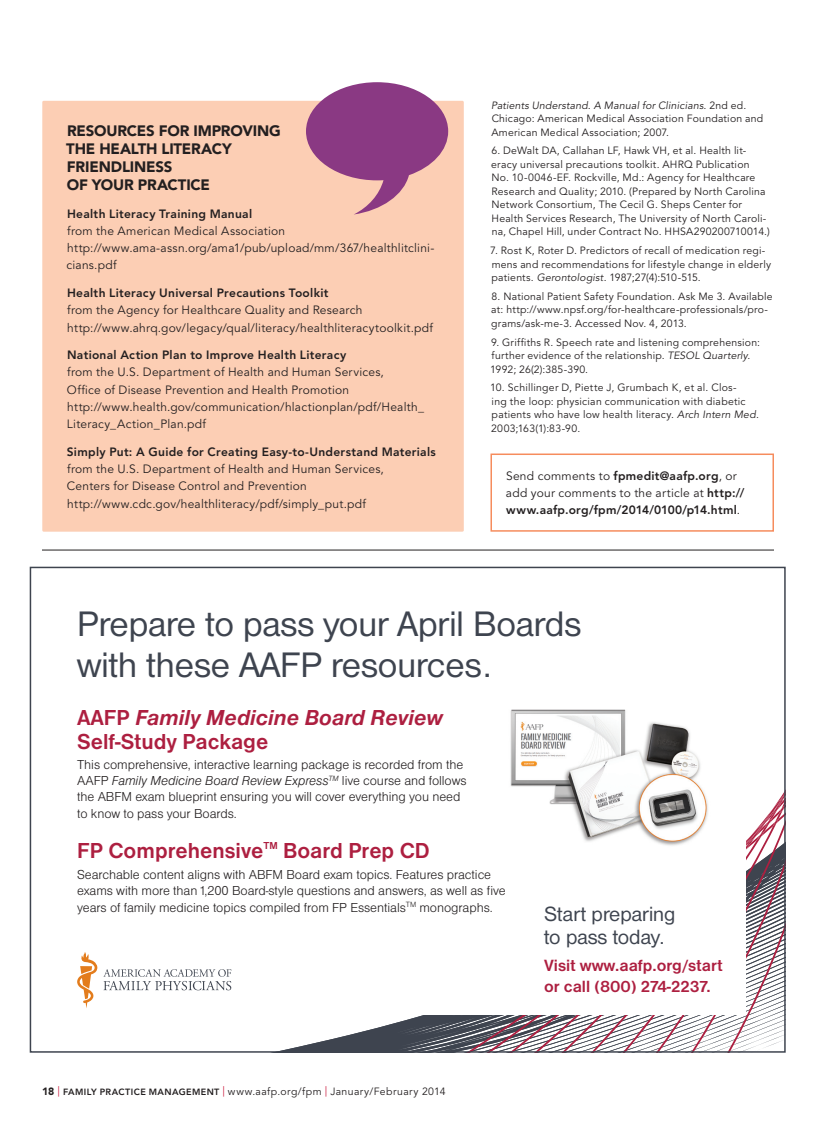
<style>
.page{position:relative;width:837px;height:1134px;background:#fff}
.page>*{position:absolute;margin:0;border:0;box-sizing:border-box;transform-origin:0 0}
.t1{font:36.75px/41.2px "Nimbus San D";color:#3e444f}
.t2{font:italic 700 22.5px/24px "Nimbus San D";color:#ad1f40}
.t3{font:700 22.5px "Nimbus San D";color:#ad1f40}
.t4{font:21.3px/22.5px "Nimbus San D";color:#3e444f}
.t5{font:700 16.8px/21px "Nimbus San D";color:#ad1f40}
.sidebar_head{font:900 15px/18px "Avenir LT Std";letter-spacing:-.01em;color:#231f20}
.t6{font:13.5px/16.2px "Nimbus San D Ligh";letter-spacing:-.005em;color:#231f20}
.sidebar_body{font:12px/17.2px "Avenir LT Std";letter-spacing:.02em;color:#231f20}
.sidebar_body-2{font:800 12px/17.2px "Avenir LT Std";letter-spacing:.02em;color:#231f20}
.refs{font:10.5px/13.5px "Avenir LT Std";letter-spacing:.02em;color:#231f20}
.s1{font-weight:800}
.s2{font-style:italic}
.s3{font-weight:400}
.s4{font-style:normal}
.s5{font-family:"Nimbus San D Ligh Ital"}
.s6{font-weight:900}
.s7{font-family:"Adobe Garamond";color:#c91035}
.s8{font-weight:800;font-size:9px}
</style>
<div class="page">
<div style="left:490px;top:454px;width:284px;height:78px;border:2px solid #f68c5d"></div>
<div style="left:42px;top:101px;width:422px;height:431px;background:#fcceb4;border-radius:2px"></div>
<hr style="left:42px;top:550px;width:732px;height:1px;background:#231f20">
<svg style="left:306px;top:82px;width:142px;height:133px"></svg>
<svg style="left:746px;top:794px;width:37px;height:119px"></svg>
<img style="left:510px;top:709px;width:198px;height:137px">
<svg style="left:77px;top:952px;width:709px;height:101px"></svg>
<p class="sidebar_head" style="left:66px;top:122px;width:216px">RESOURCES FOR IMPROVING<br>THE HEALTH LITERACY<br>FRIENDLINESS<br>OF YOUR PRACTICE</p>
<p class="sidebar_body" style="left:66px;top:205px;width:369px"><span class="s1">Health Literacy Training Manual<br></span>from the American Medical Association http://www.ama-assn.org/ama1/pub/upload/mm/367/healthlitclini&shy;cians.pdf</p>
<p class="sidebar_body" style="left:67px;top:285px;width:367px"><span class="s1">Health Literacy Universal Precautions Toolkit<br></span>from the Agency for Healthcare Quality and Research http://www.ahrq.gov/legacy/qual/literacy/healthliteracytoolkit.pdf</p>
<p class="sidebar_body" style="left:67px;top:347px;width:359px"><span class="s1">National Action Plan to Improve Health Literacy<br></span>from the U.S. Department of Health and Human Services,<br>Office of Disease Prevention and Health Promotion http://www.health.gov/communication/hlactionplan/pdf/Health_ Literacy_Action_Plan.pdf</p>
<p class="sidebar_body" style="left:67px;top:443px;width:370px"><span class="s1">Simply Put: A Guide for Creating Easy-to-Understand Materials </span>from the U.S. Department of Health and Human Services,<br>Centers for Disease Control and Prevention http://www.cdc.gov/healthliteracy/pdf/simply_put.pdf</p>
<p class="refs" style="left:491px;top:99px;width:274px"><span class="s2">Patients Understand. A Manual for Clinicians.</span> 2nd ed.<br>Chicago: American Medical Association Foundation and<br>American Medical Association; 2007.</p>
<p class="refs" style="left:491px;top:144px;width:280px">6. DeWalt DA, Callahan LF, Hawk VH, et al. Health lit&shy;eracy universal precautions toolkit. AHRQ Publication<br>No. 10-0046-EF. Rockville, Md.: Agency for Healthcare Research and Quality; 2010. (Prepared by North Carolina Network Consortium, The Cecil G. Sheps Center for Health Services Research, The University of North Caroli&shy;na, Chapel Hill, under Contract No. HHSA290200710014.)</p>
<p class="refs" style="left:490px;top:244px;width:282px">7. Rost K, Roter D. Predictors of recall of medication regi&shy;mens and recommendations for lifestyle change in elderly patients. <span class="s2">Gerontologist</span>. 1987;27(4):510-515.</p>
<p class="refs" style="left:491px;top:290px;width:283px">8. National Patient Safety Foundation. Ask Me 3. Available at: http://www.npsf.org/for-healthcare-professionals/pro&shy;grams/ask-me-3. Accessed Nov. 4, 2013.</p>
<p class="refs" style="left:490px;top:336px;width:271px">9. Griffiths R. Speech rate and listening comprehension: further evidence of the relationship. <span class="s2">TESOL Quarterly</span>.<br>1992; 26(2):385-390.</p>
<p class="refs" style="left:490px;top:381px;width:270px">10. Schillinger D, Piette J, Grumbach K, et al. Clos-<br>ing the loop: physician communication with diabetic patients who have low health literacy. <span class="s2">Arch Intern Med</span>.<br>2003;163(1):83-90.</p>
<p class="sidebar_body-2" style="left:506px;top:467px;width:240px"><span class="s3">Send comments to</span> fpmedit@aafp.org<span class="s3">, or add your comments to the article at</span> http:// www.aafp.org/fpm/2014/0100/p14.html<span class="s3">.</span></p>
<p class="t1" style="left:77px;top:602px;width:505px">Prepare to pass your April Boards with these AAFP resources.</p>
<p class="t2" style="left:77px;top:705px;width:367px"><span class="s4">AAFP</span> Family Medicine Board Review<br><span class="s4">Self-Study Package</span></p>
<p class="t6" style="left:77px;top:756px;width:391px">This comprehensive, interactive learning package is recorded from the AAFP <span class="s5">Family Medicine Board Review Express</span><sup>TM</sup> live course and follows the ABFM exam blueprint ensuring you will cover everything you need to know to pass your Boards.</p>
<p class="t3" style="left:77px;top:837px;width:354px">FP Comprehensive<sup>TM</sup> Board Prep CD</p>
<p class="t6" style="left:77px;top:866px;width:430px">Searchable content aligns with ABFM Board exam topics. Features practice exams with more than 1,200 Board-style questions and answers, as well as five years of family medicine topics compiled from FP Essentials<sup>TM</sup> monographs.</p>
<p class="refs" style="left:42px;top:1085px;width:405px"><span class="s6">18</span> <span class="s7">|</span> <span class="s8">FAMILY PRACTICE MANAGEMENT</span> <span class="s7">|</span> www.aafp.org/fpm <span class="s7">|</span> January/February 2014</p>
<p class="t4" style="left:544px;top:903px;width:133px">Start preparing to pass today.</p>
<p class="t5" style="left:544px;top:955px;width:180px">Visit www.aafp.org/start or call (800) 274-2237.</p>
</div>
